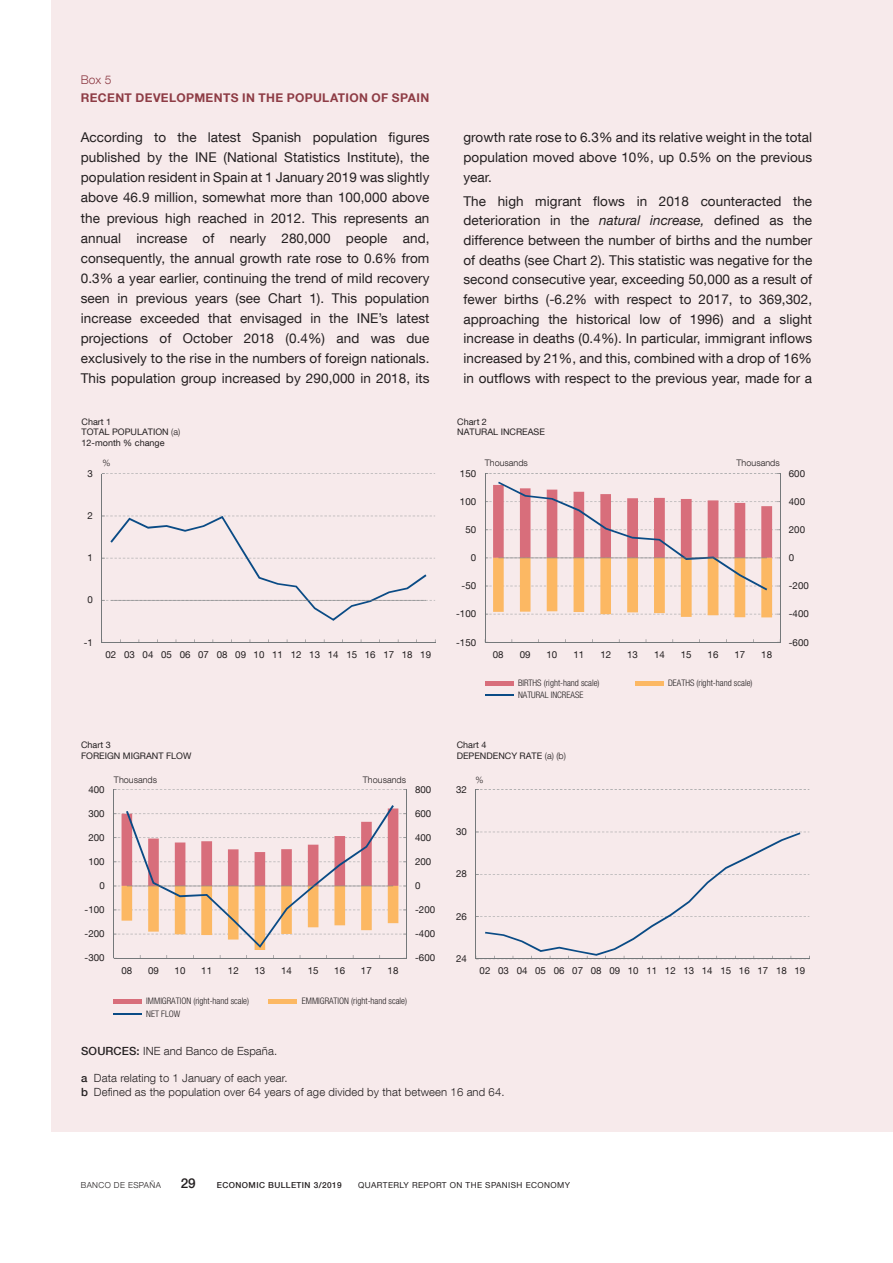
<style>
.page{position:relative;width:893px;height:1263px;background:#fff}
.page>*{position:absolute;margin:0;border:0;box-sizing:border-box;transform-origin:0 0}
.Texto_recuadro{font:13.5px/20px "Bd E Neue Helvetica";letter-spacing:.005em;color:#231f20;text-align:justify}
.t1{font:500 13.5px "Bd E Neue Helvetica";color:#231f20}
.Título_recuadro{font:700 12px "Bd E Neue Helvetica";letter-spacing:.03em;color:#8e3c45}
.Numero_recuadro{font:300 12px "Bd E Neue Helvetica";color:#8e3c45}
.t2{font:300 11.25px/13.5px "Bd E Neue Helvetica";letter-spacing:.01em;color:#231f20}
.t3{font:9.75px "Bd E Neue Helvetica";color:#231f20}
.t4{font:300 condensed 9px "Bd E Neue Helvetica";color:#231f20}
.t5{font:9px/10.8px "Bd E Neue Helvetica";color:#231f20}
.t6{font:300 9px "Bd E Neue Helvetica";color:#231f20}
.t7{font:8.25px "Bd E Neue Helvetica";letter-spacing:.05em;color:#231f20}
.t8{font:500 8.25px "Bd E Neue Helvetica";letter-spacing:.05em;color:#231f20}
.t9{font:300 8.25px "Bd E Neue Helvetica";letter-spacing:.05em;color:#231f20}
.s1{font-style:italic}
.s2{font-weight:300}
.s3{font-weight:500}
</style>
<div class="page">
<div style="left:51px;top:0;width:842px;height:1131px;background:#f7eaeb"></div>
<svg style="left:477px;top:789px;width:332px;height:170px"></svg>
<hr style="left:476px;top:789px;width:1px;height:170px;background:#74787a">
<hr style="left:476px;top:959px;width:333px;height:1px;background:#74787a">
<svg style="left:485px;top:832px;width:315px;height:127px"></svg>
<hr style="left:780px;top:474px;width:1px;height:168px;background:#74787a">
<hr style="left:485px;top:474px;width:1px;height:168px;background:#74787a">
<hr style="left:485px;top:642px;width:295px;height:1px;background:#74787a">
<svg style="left:485px;top:473px;width:295px;height:144px"></svg>
<div style="left:485px;top:681px;width:28px;height:5px;background:#d86e7b"></div>
<div style="left:635px;top:681px;width:29px;height:5px;background:#fcb863"></div>
<hr style="left:485px;top:694px;width:28px;height:2px;background:#0a4b85">
<hr style="left:102px;top:474px;width:1px;height:168px;background:#74787a">
<hr style="left:102px;top:642px;width:333px;height:1px;background:#74787a">
<svg style="left:102px;top:473px;width:333px;height:148px"></svg>
<svg style="left:113px;top:789px;width:294px;height:170px"></svg>
<div style="left:113px;top:999px;width:29px;height:5px;background:#d86e7b"></div>
<div style="left:268px;top:999px;width:29px;height:5px;background:#fcb863"></div>
<hr style="left:113px;top:1013px;width:29px;height:2px;background:#0a4b85">
<p class="Numero_recuadro" style="left:81px;top:72px;width:32px">Box 5</p>
<p class="Título_recuadro" style="left:81px;top:90px;width:350px">RECENT DEVELOPMENTS IN THE POPULATION OF SPAIN</p>
<p class="Texto_recuadro" style="left:81px;top:127px;width:350px">According to the latest Spanish population figures published by the INE (National Statistics Institute), the population resident in Spain at 1 January 2019 was slightly above 46.9 million, somewhat more than 100,000 above the previous high reached in 2012. This represents an annual increase of nearly 280,000 people and, consequently, the annual growth rate rose to 0.6% from 0.3% a year earlier, continuing the trend of mild recovery seen in previous years (see Chart 1). This population increase exceeded that envisaged in the INE’s latest projections of October 2018 (0.4%) and was due exclusively to the rise in the numbers of foreign nationals.<br>This population group increased by 290,000 in 2018, its</p>
<p class="Texto_recuadro" style="left:463px;top:127px;width:350px">growth rate rose to 6.3% and its relative weight in the total population moved above 10%, up 0.5% on the previous year.</p>
<p class="Texto_recuadro" style="left:463px;top:191px;width:350px">The high migrant flows in 2018 counteracted the deterioration in the <span class="s1">natural increase,</span> defined as the difference between the number of births and the number of deaths (see Chart 2). This statistic was negative for the second consecutive year, exceeding 50,000 as a result of fewer births (-6.2% with respect to 2017, to 369,302, approaching the historical low of 1996) and a slight increase in deaths (0.4%). In particular, immigrant inflows increased by 21%, and this, combined with a drop of 16% in outflows with respect to the previous year, made for a</p>
<p class="t5" style="left:82px;top:416px;width:100px">Chart 1<br>TOTAL POPULATION <span class="s2">(a)<br></span>12-month % change</p>
<p class="t6" style="left:102px;top:457px;width:10px">%</p>
<p class="t3" style="left:88px;top:467px;width:7px">3</p>
<p class="t3" style="left:88px;top:510px;width:7px">2</p>
<p class="t3" style="left:88px;top:552px;width:7px">1</p>
<p class="t3" style="left:88px;top:594px;width:7px">0</p>
<p class="t3" style="left:84px;top:636px;width:11px">-1</p>
<p class="t3" style="left:106px;top:648px;width:327px">02 03 04 05 06 07 08 09 10 11 12 13 14 15 16 17 18 19</p>
<p class="t5" style="left:81px;top:739px;width:112px">Chart 3<br>FOREIGN MIGRANT FLOW</p>
<p class="t6" style="left:114px;top:774px;width:45px">Thousands</p>
<p class="t6" style="left:363px;top:774px;width:45px">Thousands</p>
<p class="t3" style="left:88px;top:783px;width:18px">400</p>
<p class="t3" style="left:415px;top:783px;width:18px">800</p>
<p class="t3" style="left:88px;top:807px;width:18px">300</p>
<p class="t3" style="left:415px;top:807px;width:18px">600</p>
<p class="t3" style="left:88px;top:831px;width:18px">200</p>
<p class="t3" style="left:415px;top:831px;width:18px">400</p>
<p class="t3" style="left:88px;top:855px;width:18px">100</p>
<p class="t3" style="left:415px;top:855px;width:18px">200</p>
<p class="t3" style="left:99px;top:880px;width:7px">0</p>
<p class="t3" style="left:415px;top:880px;width:7px">0</p>
<p class="t3" style="left:85px;top:904px;width:21px">-100</p>
<p class="t3" style="left:415px;top:904px;width:21px">-200</p>
<p class="t3" style="left:85px;top:928px;width:21px">-200</p>
<p class="t3" style="left:415px;top:928px;width:21px">-400</p>
<p class="t3" style="left:85px;top:952px;width:21px">-300</p>
<p class="t3" style="left:415px;top:952px;width:21px">-600</p>
<p class="t3" style="left:121px;top:964px;width:12px">08</p>
<p class="t3" style="left:148px;top:964px;width:12px">09</p>
<p class="t3" style="left:175px;top:964px;width:12px">10</p>
<p class="t3" style="left:201px;top:964px;width:12px">11</p>
<p class="t3" style="left:228px;top:964px;width:12px">12</p>
<p class="t3" style="left:255px;top:964px;width:12px">13</p>
<p class="t3" style="left:281px;top:964px;width:12px">14</p>
<p class="t3" style="left:308px;top:964px;width:12px">15</p>
<p class="t3" style="left:334px;top:964px;width:12px">16</p>
<p class="t3" style="left:361px;top:964px;width:12px">17</p>
<p class="t3" style="left:388px;top:964px;width:12px">18</p>
<p class="t4" style="left:146px;top:996px;width:104px">IMMIGRATION (right-hand scale)</p>
<p class="t4" style="left:302px;top:996px;width:107px">EMMIGRATION (right-hand scale)</p>
<p class="t4" style="left:146px;top:1008px;width:36px">NET FLOW</p>
<p class="t5" style="left:457px;top:416px;width:89px">Chart 2<br>NATURAL INCREASE</p>
<p class="t6" style="left:485px;top:457px;width:45px">Thousands</p>
<p class="t6" style="left:737px;top:457px;width:45px">Thousands</p>
<p class="t3" style="left:460px;top:467px;width:18px">150</p>
<p class="t3" style="left:789px;top:467px;width:18px">600</p>
<p class="t3" style="left:460px;top:495px;width:18px">100</p>
<p class="t3" style="left:789px;top:495px;width:18px">400</p>
<p class="t3" style="left:465px;top:523px;width:12px">50</p>
<p class="t3" style="left:789px;top:523px;width:18px">200</p>
<p class="t3" style="left:471px;top:552px;width:7px">0</p>
<p class="t3" style="left:789px;top:552px;width:7px">0</p>
<p class="t3" style="left:462px;top:580px;width:16px">-50</p>
<p class="t3" style="left:789px;top:580px;width:21px">-200</p>
<p class="t3" style="left:456px;top:608px;width:21px">-100</p>
<p class="t3" style="left:789px;top:608px;width:21px">-400</p>
<p class="t3" style="left:456px;top:636px;width:21px">-150</p>
<p class="t3" style="left:789px;top:636px;width:21px">-600</p>
<p class="t3" style="left:493px;top:648px;width:12px">08</p>
<p class="t3" style="left:520px;top:648px;width:12px">09</p>
<p class="t3" style="left:546px;top:648px;width:12px">10</p>
<p class="t3" style="left:573px;top:648px;width:12px">11</p>
<p class="t3" style="left:600px;top:648px;width:12px">12</p>
<p class="t3" style="left:627px;top:648px;width:12px">13</p>
<p class="t3" style="left:654px;top:648px;width:12px">14</p>
<p class="t3" style="left:681px;top:648px;width:12px">15</p>
<p class="t3" style="left:708px;top:648px;width:12px">16</p>
<p class="t3" style="left:734px;top:648px;width:12px">17</p>
<p class="t3" style="left:761px;top:648px;width:12px">18</p>
<p class="t4" style="left:518px;top:678px;width:83px">BIRTHS (right-hand scale)</p>
<p class="t4" style="left:668px;top:678px;width:86px">DEATHS (right-hand scale)</p>
<p class="t4" style="left:518px;top:690px;width:67px">NATURAL INCREASE</p>
<p class="t5" style="left:457px;top:739px;width:111px">Chart 4<br>DEPENDENCY RATE <span class="s2">(a) (b)</span></p>
<p class="t6" style="left:475px;top:774px;width:10px">%</p>
<p class="t3" style="left:456px;top:783px;width:12px">32</p>
<p class="t3" style="left:456px;top:826px;width:12px">30</p>
<p class="t3" style="left:456px;top:868px;width:12px">28</p>
<p class="t3" style="left:456px;top:910px;width:12px">26</p>
<p class="t3" style="left:456px;top:952px;width:12px">24</p>
<p class="t3" style="left:480px;top:965px;width:327px">02 03 04 05 06 07 08 09 10 11 12 13 14 15 16 17 18 19</p>
<p class="t2" style="left:81px;top:1044px;width:197px"><span class="s3">SOURCES:</span> INE and Banco de España.</p>
<p class="t2" style="left:81px;top:1071px;width:425px"><span class="s3">a</span> Data relating to 1 January of each year.<br><span class="s3">b</span> Defined as the population over 64 years of age divided by that between 16 and 64.</p>
<p class="t9" style="left:81px;top:1180px;width:82px">BANCO DE ESPAÑA</p>
<p class="t1" style="left:181px;top:1175px;width:16px">29</p>
<p class="t8" style="left:217px;top:1180px;width:126px">ECONOMIC BULLETIN 3/2019</p>
<p class="t7" style="left:358px;top:1180px;width:214px">QUARTERLY REPORT ON THE SPANISH ECONOMY</p>
</div>
